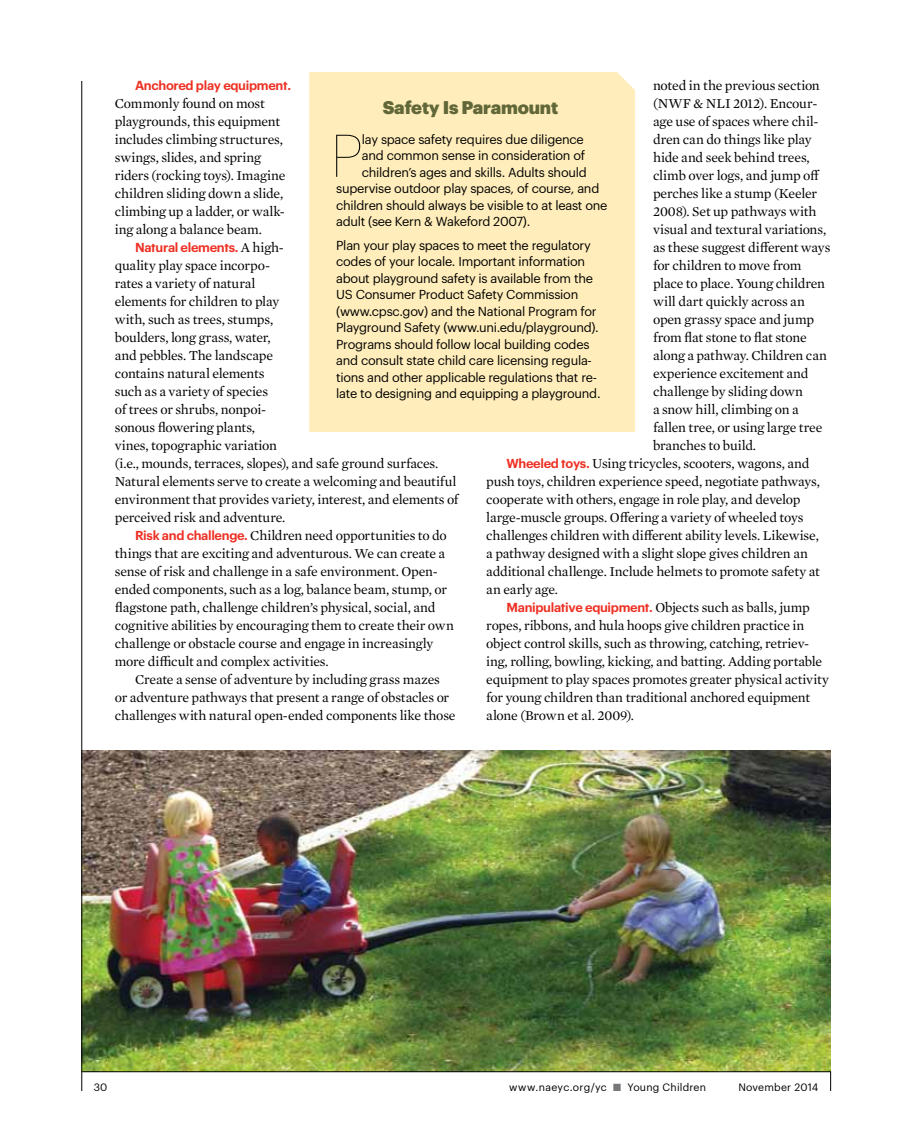
<style>
.page{position:relative;width:905px;height:1134px;background:#fff}
.page>*{position:absolute;margin:0;border:0;box-sizing:border-box;transform-origin:0 0}
.t1{font:100 58.95px "Graphik";color:#000}
.t2{font:900 18px "Graphik";letter-spacing:-.01em;color:#616738}
.t3{font:13.8px/18px "Mercury Text G1";letter-spacing:-.015em;color:#000}
.t4{font:12.75px/16.5px "Graphik";letter-spacing:-.02em;color:#000}
.t5{font:600 12.75px "Graphik";letter-spacing:-.025em;color:#ee3124}
.t6{font:10.5px "Graphik";letter-spacing:.02em;color:#000}
.s1{font-family:"Graphik";font-weight:600;font-size:12.75px;color:#ee3124}
.s2{font-family:"Mercury Text G1";font-weight:400;font-size:13.8px;color:#000}
.s3{color:#77787b}
</style>
<div class="page">
<div style="left:309px;top:72px;width:326px;height:360px;background:#feb"></div>
<img style="left:82px;top:751px;width:748px;height:320px">
<hr style="left:81px;top:81px;width:1px;height:1010px;background:#000">
<svg style="left:830px;top:1072px;width:1px;height:19px"></svg>
<hr style="left:82px;top:1071px;width:748px;height:1px;background:#000">
<p class="t3" style="left:653px;top:76px;width:168px">noted in the previous section</p>
<p class="t3" style="left:653px;top:94px;width:166px">(NWF &amp; NLI 2012). Encour-</p>
<p class="t3" style="left:653px;top:112px;width:167px">age use of spaces where chil-</p>
<p class="t3" style="left:653px;top:130px;width:160px">dren can do things like play</p>
<p class="t3" style="left:653px;top:148px;width:158px">hide and seek behind trees,</p>
<p class="t3" style="left:653px;top:166px;width:168px">climb over logs, and jump off</p>
<p class="t3" style="left:653px;top:184px;width:166px">perches like a stump (Keeler</p>
<p class="t3" style="left:653px;top:202px;width:165px">2008). Set up pathways with</p>
<p class="t3" style="left:653px;top:220px;width:175px">visual and textural variations,</p>
<p class="t3" style="left:653px;top:238px;width:179px">as these suggest different ways</p>
<p class="t3" style="left:653px;top:256px;width:150px">for children to move from</p>
<p class="t3" style="left:653px;top:274px;width:173px">place to place. Young children</p>
<p class="t3" style="left:653px;top:292px;width:153px">will dart quickly across an</p>
<p class="t3" style="left:653px;top:310px;width:162px">open grassy space and jump</p>
<p class="t3" style="left:653px;top:328px;width:155px">from flat stone to flat stone</p>
<p class="t3" style="left:653px;top:346px;width:175px">along a pathway. Children can</p>
<p class="t3" style="left:653px;top:364px;width:157px">experience excitement and</p>
<p class="t3" style="left:653px;top:382px;width:151px">challenge by sliding down</p>
<p class="t3" style="left:653px;top:400px;width:147px">a snow hill, climbing on a</p>
<p class="t3" style="left:653px;top:418px;width:171px">fallen tree, or using large tree</p>
<p class="t3" style="left:653px;top:436px;width:105px">branches to build.</p>
<p class="t3" style="left:506px;top:454px;width:304px"><span class="s1">Wheeled toys.</span> Using tricycles, scooters, wagons, and</p>
<p class="t3" style="left:486px;top:472px;width:335px">push toys, children experience speed, negotiate pathways,</p>
<p class="t3" style="left:486px;top:490px;width:316px">cooperate with others, engage in role play, and develop</p>
<p class="t3" style="left:486px;top:508px;width:319px">large-muscle groups. Offering a variety of wheeled toys</p>
<p class="t3" style="left:486px;top:526px;width:334px">challenges children with different ability levels. Likewise,</p>
<p class="t3" style="left:486px;top:544px;width:323px">a pathway designed with a slight slope gives children an</p>
<p class="t3" style="left:486px;top:562px;width:335px">additional challenge. Include helmets to promote safety at</p>
<p class="t3" style="left:486px;top:580px;width:73px">an early age.</p>
<p class="t3" style="left:506px;top:598px;width:305px"><span class="s1">Manipulative equipment.</span> Objects such as balls, jump</p>
<p class="t3" style="left:486px;top:616px;width:320px">ropes, ribbons, and hula hoops give children practice in</p>
<p class="t3" style="left:486px;top:634px;width:324px">object control skills, such as throwing, catching, retriev-</p>
<p class="t3" style="left:486px;top:652px;width:337px">ing, rolling, bowling, kicking, and batting. Adding portable</p>
<p class="t3" style="left:486px;top:670px;width:344px">equipment to play spaces promotes greater physical activity</p>
<p class="t3" style="left:486px;top:688px;width:325px">for young children than traditional anchored equipment</p>
<p class="t3" style="left:486px;top:706px;width:149px">alone (Brown et al. 2009).</p>
<p class="t5" style="left:135px;top:76px;width:157px">Anchored play equipment.</p>
<p class="t3" style="left:115px;top:94px;width:172px">Commonly found on most playgrounds, this equipment includes climbing structures, swings, slides, and spring riders (rocking toys). Imagine children sliding down a slide, climbing up a ladder, or walk&shy;ing along a balance beam.</p>
<p class="t5" style="left:135px;top:238px;width:150px">Natural elements. <span class="s2">A high-</span></p>
<p class="t3" style="left:115px;top:256px;width:345px">quality play space incorpo-<br>rates a variety of natural<br>elements for children to play<br>with, such as trees, stumps,<br>boulders, long grass, water,<br>and pebbles. The landscape<br>contains natural elements<br>such as a variety of species<br>of trees or shrubs, nonpoi-<br>sonous flowering plants,<br>vines, topographic variation<br>(i.e., mounds, terraces, slopes), and safe ground surfaces.<br>Natural elements serve to create a welcoming and beautiful environment that provides variety, interest, and elements of perceived risk and adventure.</p>
<p class="t3" style="left:115px;top:526px;width:340px;text-indent:20px"><span class="s1">Risk and challenge.</span> Children need opportunities to do things that are exciting and adventurous. We can create a sense of risk and challenge in a safe environment. Open&shy;ended components, such as a log, balance beam, stump, or flagstone path, challenge children’s physical, social, and cognitive abilities by encouraging them to create their own challenge or obstacle course and engage in increasingly more difficult and complex activities.</p>
<p class="t3" style="left:115px;top:670px;width:342px;text-align:center">Create a sense of adventure by including grass mazes<br>or adventure pathways that present a range of obstacles or challenges with natural open-ended components like those</p>
<h2 class="t2" style="left:383px;top:93px;width:177px">Safety Is Paramount</h2>
<h1 class="t1" style="left:330px;top:114px;width:34px">P</h1>
<p class="t4" style="left:362px;top:130px;width:223px">lay space safety requires due diligence</p>
<p class="t4" style="left:362px;top:146px;width:225px">and common sense in consideration of</p>
<p class="t4" style="left:362px;top:163px;width:226px">children’s ages and skills. Adults should</p>
<p class="t4" style="left:336px;top:179px;width:265px">supervise outdoor play spaces, of course, and</p>
<p class="t4" style="left:336px;top:196px;width:273px">children should always be visible to at least one</p>
<p class="t4" style="left:336px;top:212px;width:196px">adult (see Kern &amp; Wakeford 2007).</p>
<p class="t4" style="left:336px;top:236px;width:266px">Plan your play spaces to meet the regulatory codes of your locale. Important information about playground safety is available from the US Consumer Product Safety Commission (www.cpsc.gov) and the National Program for Playground Safety (www.uni.edu/playground).<br>Programs should follow local building codes and consult state child care licensing regula&shy;tions and other applicable regulations that re&shy;late to designing and equipping a playground.</p>
<p class="t6" style="left:94px;top:1079px;width:15px">30</p>
<p class="t6" style="left:509px;top:1079px;width:198px">www.naeyc.org/yc <span class="s3">■</span> Young Children</p>
<p class="t6" style="left:738px;top:1079px;width:81px">November 2014</p>
</div>
